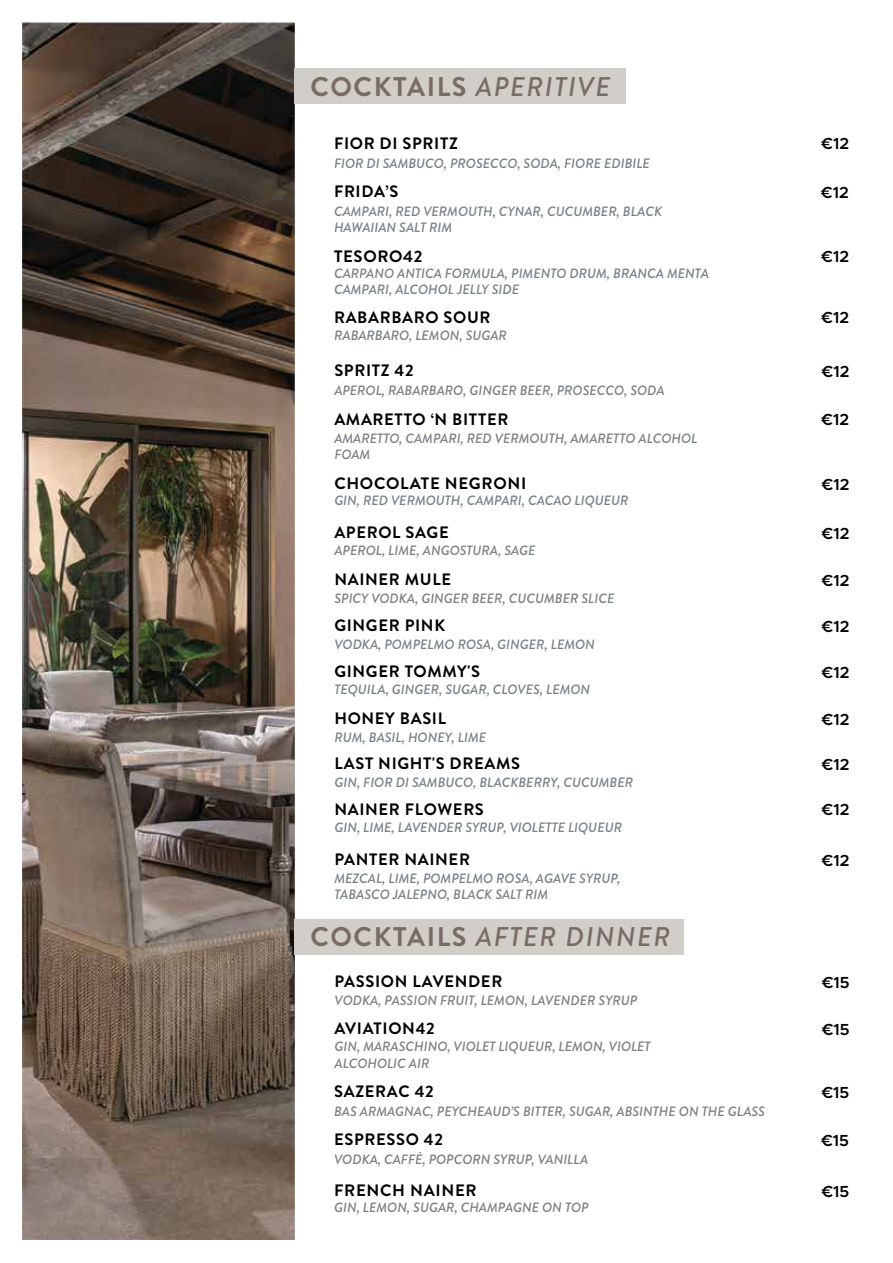
<style>
.page{position:relative;width:893px;height:1263px;background:#fff}
.page>*{position:absolute;margin:0;border:0;box-sizing:border-box;transform-origin:0 0}
.t1{font:italic 500 27px "Brandon Grotesque";letter-spacing:.06em;color:#796c64}
.t2{font:700 27px "Brandon Grotesque";letter-spacing:.06em;color:#796c64}
.t3{font:700 16.5px "Brandon Grotesque";letter-spacing:.04em;color:#010101}
.t4{font:600 16.05px "Metropolis";color:#010101}
.t5{font:italic 500 13.5px/16.2px "Brandon Grotesque";color:#7a8086}
.s1{font-weight:500;font-style:italic}
.s2{font-weight:700;font-style:normal}
</style>
<div class="page">
<img style="left:22px;top:22px;width:272px;height:1218px">
<div style="left:294px;top:69px;width:331px;height:35px;background:#d1cdc9"></div>
<div style="left:294px;top:919px;width:390px;height:35px;background:#d1cdc9"></div>
<h1 class="t2" style="left:310px;top:67px;width:301px">COCKTAILS <span class="s1">APERITIVE</span></h1>
<p class="t3" style="left:334px;top:132px;width:125px">FIOR DI SPRITZ</p>
<p class="t4" style="left:822px;top:134px;width:29px">€12</p>
<p class="t5" style="left:334px;top:155px;width:317px">FIOR DI SAMBUCO, PROSECCO, SODA, FIORE EDIBILE</p>
<p class="t3" style="left:334px;top:180px;width:66px">FRIDA’S</p>
<p class="t4" style="left:822px;top:182px;width:29px">€12</p>
<p class="t5" style="left:334px;top:203px;width:329px">CAMPARI, RED VERMOUTH, CYNAR, CUCUMBER, BLACK<br>HAWAIIAN SALT RIM</p>
<p class="t3" style="left:334px;top:244px;width:90px">TESORO42</p>
<p class="t4" style="left:822px;top:247px;width:29px">€12</p>
<p class="t5" style="left:334px;top:265px;width:376px">CARPANO ANTICA FORMULA, PIMENTO DRUM, BRANCA MENTA<br>CAMPARI, ALCOHOL JELLY SIDE</p>
<p class="t3" style="left:334px;top:305px;width:158px">RABARBARO SOUR</p>
<p class="t4" style="left:822px;top:307px;width:29px">€12</p>
<p class="t5" style="left:334px;top:327px;width:174px">RABARBARO, LEMON, SUGAR</p>
<p class="t3" style="left:334px;top:359px;width:81px">SPRITZ 42</p>
<p class="t4" style="left:822px;top:361px;width:29px">€12</p>
<p class="t5" style="left:334px;top:382px;width:332px">APEROL, RABARBARO, GINGER BEER, PROSECCO, SODA</p>
<p class="t3" style="left:334px;top:407px;width:176px">AMARETTO ‘N BITTER</p>
<p class="t4" style="left:822px;top:409px;width:29px">€12</p>
<p class="t5" style="left:334px;top:431px;width:364px">AMARETTO, CAMPARI, RED VERMOUTH, AMARETTO ALCOHOL<br>FOAM</p>
<p class="t3" style="left:334px;top:472px;width:193px">CHOCOLATE NEGRONI</p>
<p class="t4" style="left:822px;top:474px;width:29px">€12</p>
<p class="t5" style="left:334px;top:493px;width:296px">GIN, RED VERMOUTH, CAMPARI, CACAO LIQUEUR</p>
<p class="t3" style="left:334px;top:521px;width:116px">APEROL SAGE</p>
<p class="t4" style="left:822px;top:523px;width:29px">€12</p>
<p class="t5" style="left:334px;top:543px;width:203px">APEROL, LIME, ANGOSTURA, SAGE</p>
<p class="t3" style="left:334px;top:568px;width:118px">NAINER MULE</p>
<p class="t4" style="left:822px;top:570px;width:29px">€12</p>
<p class="t5" style="left:334px;top:590px;width:281px">SPICY VODKA, GINGER BEER, CUCUMBER SLICE</p>
<p class="t3" style="left:334px;top:614px;width:112px">GINGER PINK</p>
<p class="t4" style="left:822px;top:616px;width:29px">€12</p>
<p class="t5" style="left:334px;top:636px;width:262px">VODKA, POMPELMO ROSA, GINGER, LEMON</p>
<p class="t3" style="left:334px;top:660px;width:147px">GINGER TOMMY'S</p>
<p class="t4" style="left:822px;top:662px;width:29px">€12</p>
<p class="t5" style="left:334px;top:682px;width:257px">TEQUILA, GINGER, SUGAR, CLOVES, LEMON</p>
<p class="t3" style="left:334px;top:707px;width:113px">HONEY BASIL</p>
<p class="t4" style="left:822px;top:709px;width:29px">€12</p>
<p class="t5" style="left:334px;top:729px;width:153px">RUM, BASIL, HONEY, LIME</p>
<p class="t3" style="left:334px;top:752px;width:187px">LAST NIGHT'S DREAMS</p>
<p class="t4" style="left:822px;top:754px;width:29px">€12</p>
<p class="t5" style="left:334px;top:774px;width:300px">GIN, FIOR DI SAMBUCO, BLACKBERRY, CUCUMBER</p>
<p class="t3" style="left:334px;top:797px;width:151px">NAINER FLOWERS</p>
<p class="t4" style="left:822px;top:799px;width:29px">€12</p>
<p class="t5" style="left:334px;top:819px;width:289px">GIN, LIME, LAVENDER SYRUP, VIOLETTE LIQUEUR</p>
<p class="t3" style="left:334px;top:848px;width:137px">PANTER NAINER</p>
<p class="t4" style="left:822px;top:850px;width:29px">€12</p>
<p class="t5" style="left:334px;top:870px;width:288px">MEZCAL, LIME, POMPELMO ROSA, AGAVE SYRUP,<br>TABASCO JALEPNO, BLACK SALT RIM</p>
<h1 class="t1" style="left:310px;top:918px;width:361px"><span class="s2">COCKTAILS</span> AFTER DINNER</h1>
<p class="t3" style="left:334px;top:970px;width:169px">PASSION LAVENDER</p>
<p class="t4" style="left:822px;top:972px;width:29px">€15</p>
<p class="t5" style="left:335px;top:992px;width:304px">VODKA, PASSION FRUIT, LEMON, LAVENDER SYRUP</p>
<p class="t3" style="left:334px;top:1017px;width:102px">AVIATION42</p>
<p class="t4" style="left:822px;top:1019px;width:29px">€15</p>
<p class="t5" style="left:335px;top:1039px;width:318px">GIN, MARASCHINO, VIOLET LIQUEUR, LEMON, VIOLET<br>ALCOHOLIC AIR</p>
<p class="t3" style="left:334px;top:1080px;width:101px">SAZERAC 42</p>
<p class="t4" style="left:822px;top:1082px;width:29px">€15</p>
<p class="t5" style="left:334px;top:1103px;width:432px">BAS ARMAGNAC, PEYCHEAUD’S BITTER, SUGAR, ABSINTHE ON THE GLASS</p>
<p class="t3" style="left:334px;top:1128px;width:110px">ESPRESSO 42</p>
<p class="t4" style="left:822px;top:1130px;width:29px">€15</p>
<p class="t5" style="left:334px;top:1151px;width:256px">VODKA, CAFFÈ, POPCORN SYRUP, VANILLA</p>
<p class="t3" style="left:334px;top:1179px;width:144px">FRENCH NAINER</p>
<p class="t4" style="left:822px;top:1181px;width:29px">€15</p>
<p class="t5" style="left:334px;top:1200px;width:256px">GIN, LEMON, SUGAR, CHAMPAGNE ON TOP</p>
</div>
